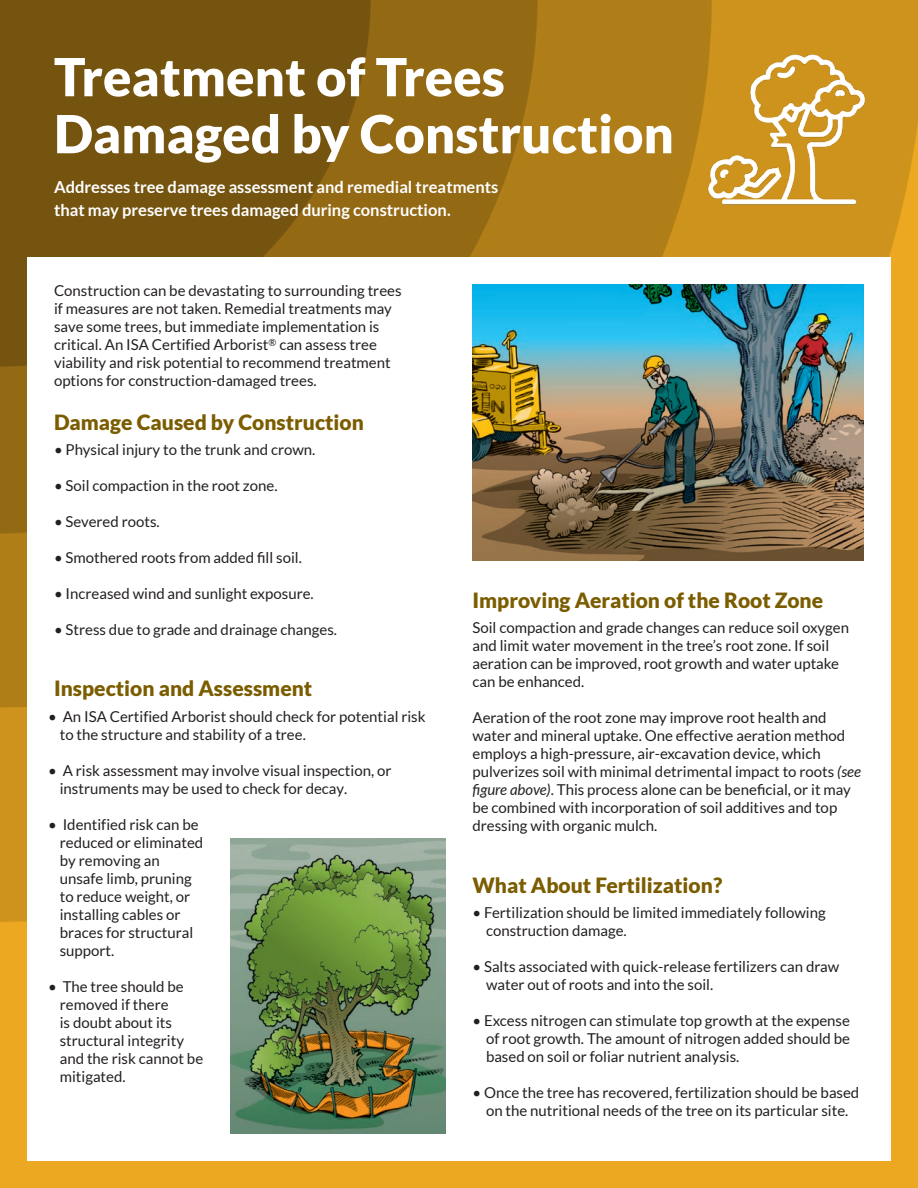
<style>
.page{position:relative;width:918px;height:1188px;background:#eba820}
.page>*{position:absolute;margin:0;border:0;box-sizing:border-box;transform-origin:0 0}
.Cover_Title_-_H1_-_W{font:900 52.5px/57px "Lato";color:#fff}
.Headline_Body_H3{font:900 21px "Lato";color:#7b5d00}
.Cover_Subhead_H2_-_W{font:700 16.5px/22.5px "Lato";color:#fff}
.Body_copy{font:15px/18px "Lato";color:#231f20}
.Headline_Body_H3-2{font:15px/18px "Lato";color:#231f20}
.s1{font-style:italic}
</style>
<div class="page">
<img style="left:0;top:0;width:918px;height:922px">
<div style="left:27px;top:257px;width:864px;height:904px;background:#fff"></div>
<img style="left:697px;top:46px;width:170px;height:173px">
<img style="left:230px;top:838px;width:216px;height:296px">
<img style="left:472px;top:284px;width:392px;height:277px">
<h1 class="Cover_Title_-_H1_-_W" style="left:54px;top:47px;width:621px">Treatment of Trees<br>Damaged by Construction</h1>
<h2 class="Cover_Subhead_H2_-_W" style="left:54px;top:176px;width:446px">Addresses tree damage assessment and remedial treatments that may preserve trees damaged during construction.</h2>
<h3 class="Headline_Body_H3-2" style="left:54px;top:282px;width:349px">Construction can be devastating to surrounding trees if measures are not taken. Remedial treatments may save some trees, but immediate implementation is critical. An ISA Certified Arborist<sup>®</sup> can assess tree viability and risk potential to recommend treatment options for construction-damaged trees.</h3>
<h3 class="Headline_Body_H3" style="left:54px;top:410px;width:311px">Damage Caused by Construction</h3>
<p class="Body_copy" style="left:54px;top:441px;width:263px">• Physical injury to the trunk and crown.</p>
<p class="Body_copy" style="left:54px;top:477px;width:225px">• Soil compaction in the root zone.</p>
<p class="Body_copy" style="left:54px;top:513px;width:107px">• Severed roots.</p>
<p class="Body_copy" style="left:54px;top:549px;width:249px">• Smothered roots from added fill soil.</p>
<p class="Body_copy" style="left:54px;top:585px;width:261px">• Increased wind and sunlight exposure.</p>
<p class="Body_copy" style="left:54px;top:621px;width:285px">• Stress due to grade and drainage changes.</p>
<h3 class="Headline_Body_H3" style="left:54px;top:676px;width:260px">Inspection and Assessment</h3>
<p class="Body_copy" style="left:60px;top:707px;width:367px;text-indent:-12px">• An ISA Certified Arborist should check for potential risk to the structure and stability of a tree.</p>
<p class="Body_copy" style="left:60px;top:761px;width:333px;text-indent:-12px">• A risk assessment may involve visual inspection, or instruments may be used to check for decay.</p>
<p class="Body_copy" style="left:60px;top:815px;width:145px;text-indent:-12px">• Identified risk can be reduced or eliminated by removing an unsafe limb, pruning to reduce weight, or installing cables or braces for structural support.</p>
<p class="Body_copy" style="left:60px;top:977px;width:145px;text-indent:-12px">• The tree should be removed if there<br>is doubt about its structural integrity and the risk cannot be mitigated.</p>
<h3 class="Headline_Body_H3" style="left:472px;top:588px;width:352px">Improving Aeration of the Root Zone</h3>
<p class="Body_copy" style="left:472px;top:619px;width:378px">Soil compaction and grade changes can reduce soil oxygen and limit water movement in the tree’s root zone. If soil aeration can be improved, root growth and water uptake can be enhanced.</p>
<p class="Body_copy" style="left:472px;top:709px;width:390px">Aeration of the root zone may improve root health and water and mineral uptake. One effective aeration method employs a high-pressure, air-excavation device, which pulverizes soil with minimal detrimental impact to roots <span class="s1">(see figure above)</span>. This process alone can be beneficial, or it may be combined with incorporation of soil additives and top dressing with organic mulch.</p>
<h3 class="Headline_Body_H3" style="left:472px;top:873px;width:251px">What About Fertilization?</h3>
<p class="Body_copy" style="left:486px;top:903px;width:341px;text-indent:-14px">• Fertilization should be limited immediately following construction damage.</p>
<p class="Body_copy" style="left:486px;top:957px;width:355px;text-indent:-14px">• Salts associated with quick-release fertilizers can draw water out of roots and into the soil.</p>
<p class="Body_copy" style="left:486px;top:1011px;width:366px;text-align:justify;text-indent:-14px">• Excess nitrogen can stimulate top growth at the expense of root growth. The amount of nitrogen added should be based on soil or foliar nutrient analysis.</p>
<p class="Body_copy" style="left:472px;top:1083px;width:388px;text-align:center">• Once the tree has recovered, fertilization should be based on the nutritional needs of the tree on its particular site.</p>
</div>
